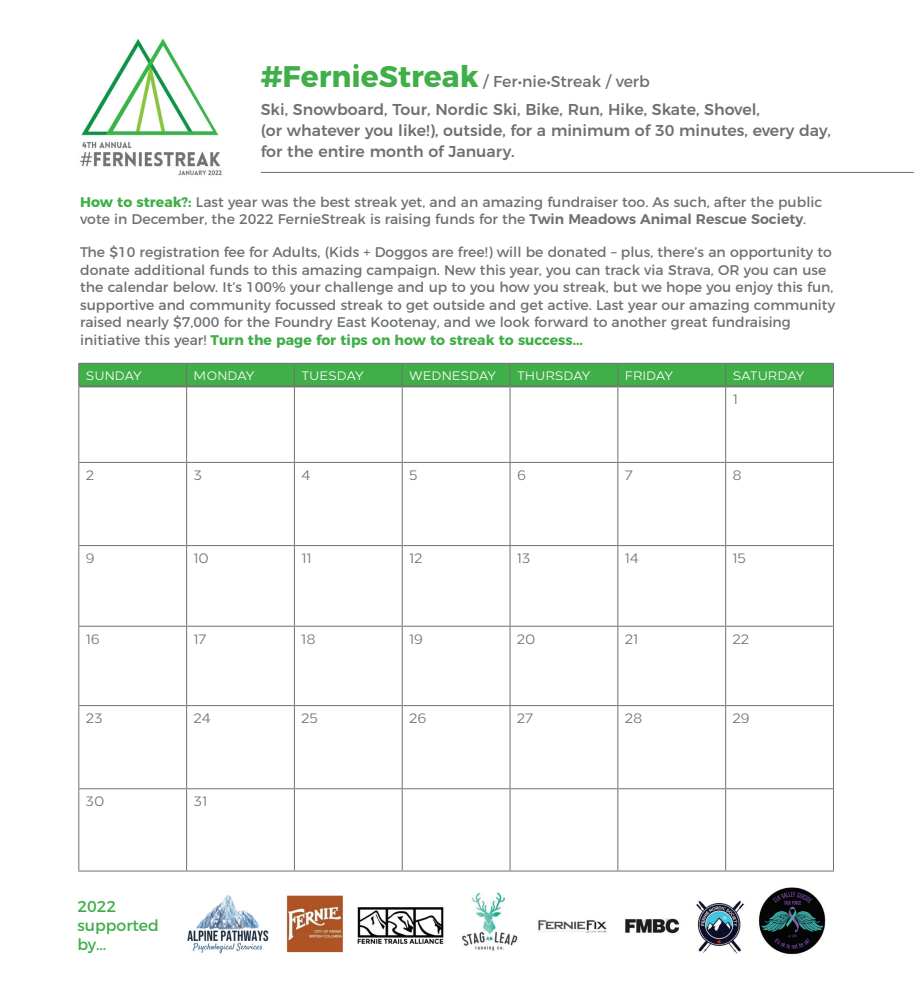
<style>
.page{position:relative;width:914px;height:1008px;background:#fff}
.page>*{position:absolute;margin:0;border:0;box-sizing:border-box;transform-origin:0 0}
.t1{font:500 15.75px/28.9px "Montserrat";color:#6f7171}
.t2{font:15.75px/18.9px "Montserrat";color:#40ae49}
.t3{font:14px/17.5px "Montserrat";color:#6f7171}
.t4{font:14px "Loew";color:#6f7171}
.t5{font:12.25px "Loew";color:#fff}
.s1{font-weight:700;font-size:29.75px;color:#40ae49}
.s2{font-weight:400}
.s3{font-weight:700;color:#40ae49}
.s4{font-weight:600}
</style>
<div class="page">
<img style="left:165px;top:845px;width:669px;height:110px">
<hr style="left:78px;top:462px;width:109px;height:1px;background:#6f7171">
<hr style="left:187px;top:462px;width:107px;height:1px;background:#6f7171">
<hr style="left:294px;top:462px;width:108px;height:1px;background:#6f7171">
<hr style="left:402px;top:462px;width:108px;height:1px;background:#6f7171">
<hr style="left:510px;top:462px;width:108px;height:1px;background:#6f7171">
<hr style="left:618px;top:462px;width:107px;height:1px;background:#6f7171">
<hr style="left:725px;top:462px;width:108px;height:1px;background:#6f7171">
<hr style="left:78px;top:545px;width:109px;height:1px;background:#6f7171">
<hr style="left:187px;top:545px;width:107px;height:1px;background:#6f7171">
<hr style="left:294px;top:545px;width:108px;height:1px;background:#6f7171">
<hr style="left:402px;top:545px;width:108px;height:1px;background:#6f7171">
<hr style="left:510px;top:545px;width:108px;height:1px;background:#6f7171">
<hr style="left:618px;top:545px;width:107px;height:1px;background:#6f7171">
<hr style="left:725px;top:545px;width:108px;height:1px;background:#6f7171">
<hr style="left:78px;top:788px;width:109px;height:1px;background:#6f7171">
<hr style="left:187px;top:788px;width:107px;height:1px;background:#6f7171">
<hr style="left:294px;top:788px;width:108px;height:1px;background:#6f7171">
<hr style="left:402px;top:788px;width:108px;height:1px;background:#6f7171">
<hr style="left:510px;top:788px;width:108px;height:1px;background:#6f7171">
<hr style="left:618px;top:788px;width:107px;height:1px;background:#6f7171">
<hr style="left:725px;top:788px;width:108px;height:1px;background:#6f7171">
<hr style="left:78px;top:387px;width:1px;height:75px;background:#6f7171">
<hr style="left:78px;top:463px;width:1px;height:82px;background:#6f7171">
<hr style="left:78px;top:546px;width:1px;height:80px;background:#6f7171">
<hr style="left:78px;top:706px;width:1px;height:82px;background:#6f7171">
<hr style="left:78px;top:789px;width:1px;height:82px;background:#6f7171">
<hr style="left:78px;top:871px;width:109px;height:1px;background:#6f7171">
<hr style="left:186px;top:387px;width:1px;height:75px;background:#6f7171">
<hr style="left:186px;top:463px;width:1px;height:82px;background:#6f7171">
<hr style="left:186px;top:546px;width:1px;height:80px;background:#6f7171">
<hr style="left:186px;top:627px;width:1px;height:78px;background:#6f7171">
<hr style="left:186px;top:706px;width:1px;height:82px;background:#6f7171">
<hr style="left:186px;top:789px;width:1px;height:82px;background:#6f7171">
<hr style="left:187px;top:871px;width:107px;height:1px;background:#6f7171">
<hr style="left:294px;top:387px;width:1px;height:75px;background:#6f7171">
<hr style="left:294px;top:463px;width:1px;height:82px;background:#6f7171">
<hr style="left:294px;top:546px;width:1px;height:80px;background:#6f7171">
<hr style="left:294px;top:627px;width:1px;height:78px;background:#6f7171">
<hr style="left:294px;top:706px;width:1px;height:82px;background:#6f7171">
<hr style="left:294px;top:789px;width:1px;height:82px;background:#6f7171">
<hr style="left:294px;top:871px;width:108px;height:1px;background:#6f7171">
<hr style="left:402px;top:387px;width:1px;height:75px;background:#6f7171">
<hr style="left:402px;top:463px;width:1px;height:82px;background:#6f7171">
<hr style="left:402px;top:546px;width:1px;height:80px;background:#6f7171">
<hr style="left:402px;top:627px;width:1px;height:78px;background:#6f7171">
<hr style="left:402px;top:706px;width:1px;height:82px;background:#6f7171">
<hr style="left:402px;top:789px;width:1px;height:82px;background:#6f7171">
<hr style="left:402px;top:871px;width:108px;height:1px;background:#6f7171">
<hr style="left:509px;top:387px;width:1px;height:75px;background:#6f7171">
<hr style="left:509px;top:463px;width:1px;height:82px;background:#6f7171">
<hr style="left:509px;top:546px;width:1px;height:80px;background:#6f7171">
<hr style="left:509px;top:627px;width:1px;height:78px;background:#6f7171">
<hr style="left:509px;top:706px;width:1px;height:82px;background:#6f7171">
<hr style="left:509px;top:789px;width:1px;height:82px;background:#6f7171">
<hr style="left:510px;top:871px;width:108px;height:1px;background:#6f7171">
<hr style="left:617px;top:387px;width:1px;height:75px;background:#6f7171">
<hr style="left:617px;top:463px;width:1px;height:82px;background:#6f7171">
<hr style="left:617px;top:546px;width:1px;height:80px;background:#6f7171">
<hr style="left:617px;top:627px;width:1px;height:78px;background:#6f7171">
<hr style="left:617px;top:706px;width:1px;height:82px;background:#6f7171">
<hr style="left:617px;top:789px;width:1px;height:82px;background:#6f7171">
<hr style="left:618px;top:871px;width:107px;height:1px;background:#6f7171">
<svg style="left:78px;top:363px;width:756px;height:24px;background:#45a74e"></svg>
<hr style="left:725px;top:387px;width:1px;height:75px;background:#6f7171">
<hr style="left:833px;top:387px;width:1px;height:75px;background:#6f7171">
<hr style="left:725px;top:463px;width:1px;height:82px;background:#6f7171">
<hr style="left:833px;top:463px;width:1px;height:82px;background:#6f7171">
<hr style="left:725px;top:546px;width:1px;height:80px;background:#6f7171">
<hr style="left:833px;top:546px;width:1px;height:80px;background:#6f7171">
<hr style="left:725px;top:627px;width:1px;height:78px;background:#6f7171">
<hr style="left:725px;top:706px;width:1px;height:82px;background:#6f7171">
<hr style="left:833px;top:706px;width:1px;height:82px;background:#6f7171">
<hr style="left:725px;top:789px;width:1px;height:82px;background:#6f7171">
<hr style="left:833px;top:789px;width:1px;height:82px;background:#6f7171">
<hr style="left:725px;top:871px;width:108px;height:1px;background:#6f7171">
<hr style="left:78px;top:626px;width:109px;height:1px;background:#6f7171">
<hr style="left:78px;top:627px;width:1px;height:78px;background:#6f7171">
<hr style="left:187px;top:626px;width:107px;height:1px;background:#6f7171">
<hr style="left:294px;top:626px;width:108px;height:1px;background:#6f7171">
<hr style="left:402px;top:626px;width:108px;height:1px;background:#6f7171">
<hr style="left:510px;top:626px;width:108px;height:1px;background:#6f7171">
<hr style="left:618px;top:626px;width:107px;height:1px;background:#6f7171">
<hr style="left:725px;top:626px;width:108px;height:1px;background:#6f7171">
<hr style="left:833px;top:627px;width:1px;height:78px;background:#6f7171">
<hr style="left:78px;top:705px;width:109px;height:1px;background:#6f7171">
<hr style="left:187px;top:705px;width:107px;height:1px;background:#6f7171">
<hr style="left:294px;top:705px;width:108px;height:1px;background:#6f7171">
<hr style="left:402px;top:705px;width:108px;height:1px;background:#6f7171">
<hr style="left:510px;top:705px;width:108px;height:1px;background:#6f7171">
<hr style="left:618px;top:705px;width:107px;height:1px;background:#6f7171">
<hr style="left:725px;top:705px;width:108px;height:1px;background:#6f7171">
<img style="left:80px;top:38px;width:142px;height:138px">
<hr style="left:261px;top:172px;width:652px;height:1px;background:#6f7171">
<p class="t1" style="left:261px;top:65px;width:501px"><span class="s1">#FernieStreak</span> <span class="s2">/ Fer•nie•Streak / verb<br></span>Ski, Snowboard, Tour, Nordic Ski, Bike, Run, Hike, Skate, Shovel,</p>
<p class="t1" style="left:261px;top:119px;width:572px;line-height:21px">(or whatever you like!), outside, for a minimum of 30 minutes, every day, for the entire month of January.</p>
<p class="t3" style="left:80px;top:192px;width:743px"><span class="s3">How to streak?:</span> Last year was the best streak yet, and an amazing fundraiser too. As such, after the public vote in December, the 2022 FernieStreak is raising funds for the <span class="s4">Twin Meadows Animal Rescue Society</span>.</p>
<p class="t3" style="left:80px;top:243px;width:756px">The $10 registration fee for Adults, (Kids + Doggos are free!) will be donated – plus, there’s an opportunity to donate additional funds to this amazing campaign. New this year, you can track via Strava, OR you can use the calendar below. It’s 100% your challenge and up to you how you streak, but we hope you enjoy this fun, supportive and community focussed streak to get outside and get active. Last year our amazing community raised nearly $7,000 for the Foundry East Kootenay, and we look forward to another great fundraising initiative this year! <span class="s3">Turn the page for tips on how to streak to success...</span></p>
<p class="t5" style="left:86px;top:366px;width:58px">SUNDAY</p>
<p class="t5" style="left:194px;top:366px;width:63px">MONDAY</p>
<p class="t5" style="left:301px;top:366px;width:64px">TUESDAY</p>
<p class="t5" style="left:409px;top:366px;width:89px">WEDNESDAY</p>
<p class="t5" style="left:517px;top:366px;width:75px">THURSDAY</p>
<p class="t5" style="left:625px;top:366px;width:50px">FRIDAY</p>
<p class="t5" style="left:732px;top:366px;width:74px">SATURDAY</p>
<p class="t4" style="left:732px;top:389px;width:7px">1</p>
<p class="t4" style="left:86px;top:464px;width:10px">2</p>
<p class="t4" style="left:194px;top:464px;width:10px">3</p>
<p class="t4" style="left:301px;top:464px;width:11px">4</p>
<p class="t4" style="left:409px;top:464px;width:10px">5</p>
<p class="t4" style="left:517px;top:464px;width:10px">6</p>
<p class="t4" style="left:624px;top:464px;width:9px">7</p>
<p class="t4" style="left:732px;top:464px;width:11px">8</p>
<p class="t4" style="left:86px;top:547px;width:10px">9</p>
<p class="t4" style="left:193px;top:547px;width:17px">10</p>
<p class="t4" style="left:301px;top:547px;width:12px">11</p>
<p class="t4" style="left:409px;top:547px;width:15px">12</p>
<p class="t4" style="left:517px;top:547px;width:15px">13</p>
<p class="t4" style="left:624px;top:547px;width:16px">14</p>
<p class="t4" style="left:732px;top:547px;width:15px">15</p>
<p class="t4" style="left:86px;top:628px;width:15px">16</p>
<p class="t4" style="left:193px;top:628px;width:14px">17</p>
<p class="t4" style="left:301px;top:628px;width:16px">18</p>
<p class="t4" style="left:409px;top:628px;width:15px">19</p>
<p class="t4" style="left:517px;top:628px;width:20px">20</p>
<p class="t4" style="left:624px;top:628px;width:15px">21</p>
<p class="t4" style="left:732px;top:628px;width:18px">22</p>
<p class="t4" style="left:86px;top:707px;width:18px">23</p>
<p class="t4" style="left:193px;top:707px;width:19px">24</p>
<p class="t4" style="left:301px;top:707px;width:18px">25</p>
<p class="t4" style="left:409px;top:707px;width:19px">26</p>
<p class="t4" style="left:517px;top:707px;width:18px">27</p>
<p class="t4" style="left:624px;top:707px;width:19px">28</p>
<p class="t4" style="left:732px;top:707px;width:19px">29</p>
<p class="t4" style="left:86px;top:790px;width:20px">30</p>
<p class="t4" style="left:193px;top:790px;width:15px">31</p>
<p class="t2" style="left:77px;top:896px;width:83px">2022 supported by...</p>
</div>
